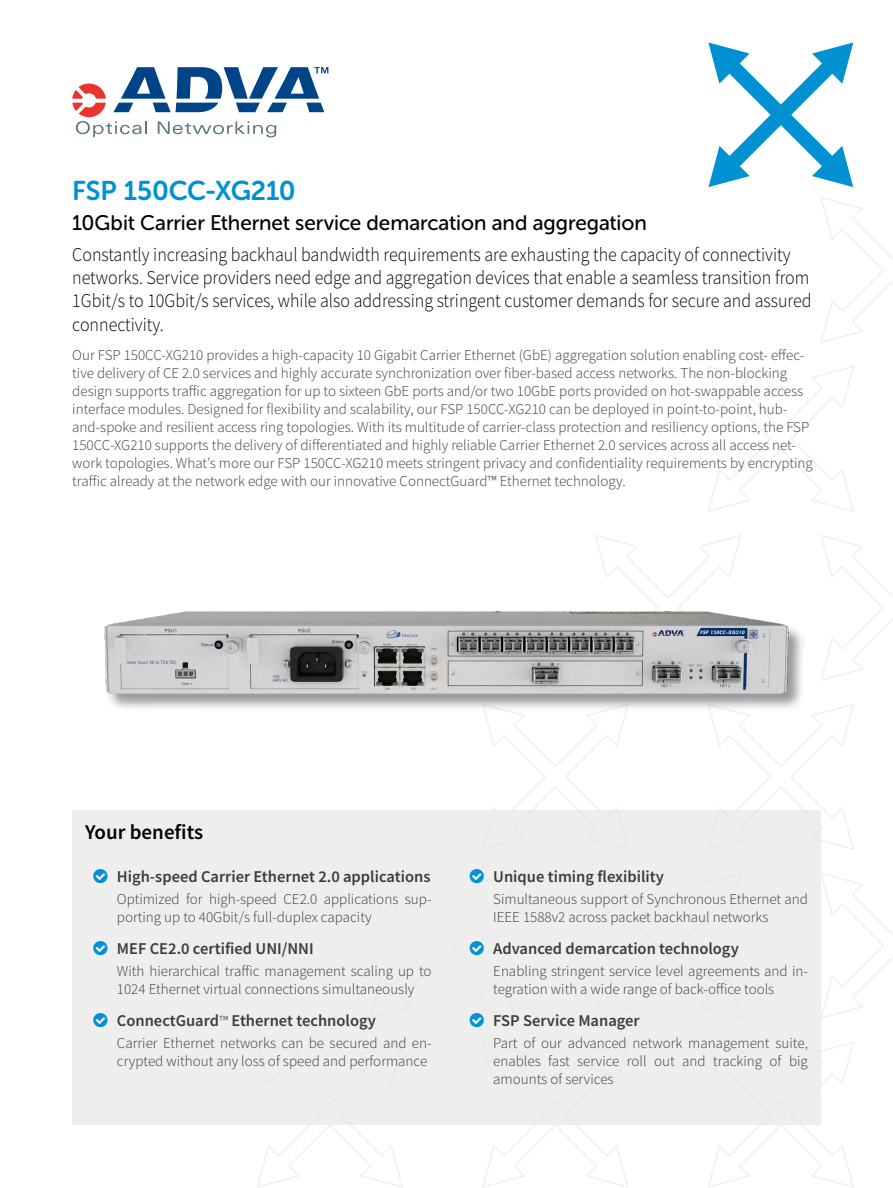
<style>
.page{position:relative;width:893px;height:1188px;background:#fff}
.page>*{position:absolute;margin:0;border:0;box-sizing:border-box;transform-origin:0 0}
.t1{font:27px "Museo Sans Rounded 700";letter-spacing:-.01em;color:#0091d3}
.t2{font:21px "Museo Sans Rounded 500";color:#000}
.t3{font:600 21px "Source Sans Pro";color:#000}
.t4{font:300 19.5px/23.4px "Source Sans Pro";color:#000;scale:.92 1}
.t5{font:600 16.5px "Source Sans Pro";color:#3c3c3b}
.t6{font:300 15px/18px "Source Sans Pro";color:#3c3c3b}
.s1{color:#0091d3}
.s2{font-weight:300;font-size:15px}
</style>
<div class="page">
<svg style="left:820px;top:197px;width:73px;height:146px"></svg>
<svg style="left:708px;top:366px;width:146px;height:146px"></svg>
<svg style="left:595px;top:535px;width:146px;height:76px"></svg>
<svg style="left:821px;top:535px;width:72px;height:146px"></svg>
<svg style="left:484px;top:711px;width:143px;height:99px"></svg>
<svg style="left:710px;top:704px;width:144px;height:146px"></svg>
<svg style="left:821px;top:873px;width:72px;height:146px"></svg>
<svg style="left:257px;top:1125px;width:146px;height:63px"></svg>
<svg style="left:482px;top:1125px;width:146px;height:63px"></svg>
<svg style="left:708px;top:1042px;width:146px;height:146px"></svg>
<svg style="left:708px;top:42px;width:145px;height:145px"></svg>
<svg style="left:72px;top:67px;width:256px;height:70px"></svg>
<div style="left:104px;top:611px;width:702px;height:100px;background:#000;opacity:.4"></div>
<img style="left:104px;top:611px;width:685px;height:83px">
<div style="left:72px;top:810px;width:749px;height:315px;background:#eee"></div>
<h1 class="t1" style="left:72px;top:176px;width:225px">FSP 150CC-XG210</h1>
<h2 class="t2" style="left:72px;top:211px;width:576px">10Gbit Carrier Ethernet service demarcation and aggregation</h2>
<p class="t4" style="left:72px;top:243px;width:805px">Constantly increasing backhaul bandwidth requirements are exhausting the capacity of connectivity networks. Service providers need edge and aggregation devices that enable a seamless transition from 1Gbit/s to 10Gbit/s services, while also addressing stringent customer demands for secure and assured connectivity.</p>
<p class="t6" style="left:72px;top:346px;width:742px">Our FSP 150CC-XG210 provides a high-capacity 10 Gigabit Carrier Ethernet (GbE) aggregation solution enabling cost- effec&shy;tive delivery of CE 2.0 services and highly accurate synchronization over fiber-based access networks. The non-blocking design supports traffic aggregation for up to sixteen GbE ports and/or two 10GbE ports provided on hot-swappable access interface modules. Designed for flexibility and scalability, our FSP 150CC-XG210 can be deployed in point-to-point, hub&shy;and-spoke and resilient access ring topologies. With its multitude of carrier-class protection and resiliency options, the FSP 150CC-XG210 supports the delivery of differentiated and highly reliable Carrier Ethernet 2.0 services across all access net&shy;work topologies. What’s more our FSP 150CC-XG210 meets stringent privacy and confidentiality requirements by encrypting traffic already at the network edge with our innovative ConnectGuard™ Ethernet technology.</p>
<h2 class="t3" style="left:85px;top:818px;width:120px">Your benefits</h2>
<p class="t5" style="left:94px;top:866px;width:338px"><span class="s1">□</span> High-speed Carrier Ethernet 2.0 applications</p>
<p class="t6" style="left:117px;top:890px;width:316px">Optimized for high-speed CE2.0 applications sup&shy;porting up to 40Gbit/s full-duplex capacity</p>
<p class="t5" style="left:94px;top:938px;width:222px"><span class="s1">□</span> MEF CE2.0 certified UNI/NNI</p>
<p class="t6" style="left:117px;top:962px;width:316px">With hierarchical traffic management scaling up to<br>1024 Ethernet virtual connections simultaneously</p>
<p class="t5" style="left:94px;top:1010px;width:284px"><span class="s1">□</span> ConnectGuard<span class="s2">™</span> Ethernet technology</p>
<p class="t6" style="left:117px;top:1034px;width:316px">Carrier Ethernet networks can be secured and en&shy;crypted without any loss of speed and performance</p>
<p class="t5" style="left:470px;top:866px;width:196px"><span class="s1">□</span> Unique timing flexibility</p>
<p class="t6" style="left:493px;top:890px;width:316px">Simultaneous support of Synchronous Ethernet and<br>IEEE 1588v2 across packet backhaul networks</p>
<p class="t5" style="left:470px;top:938px;width:270px"><span class="s1">□</span> Advanced demarcation technology</p>
<p class="t6" style="left:493px;top:962px;width:316px">Enabling stringent service level agreements and in&shy;tegration with a wide range of back-office tools</p>
<p class="t5" style="left:470px;top:1010px;width:171px"><span class="s1">□</span> FSP Service Manager</p>
<p class="t6" style="left:493px;top:1034px;width:316px;text-align:justify">Part of our advanced network management suite, enables fast service roll out and tracking of big amounts of services</p>
</div>
